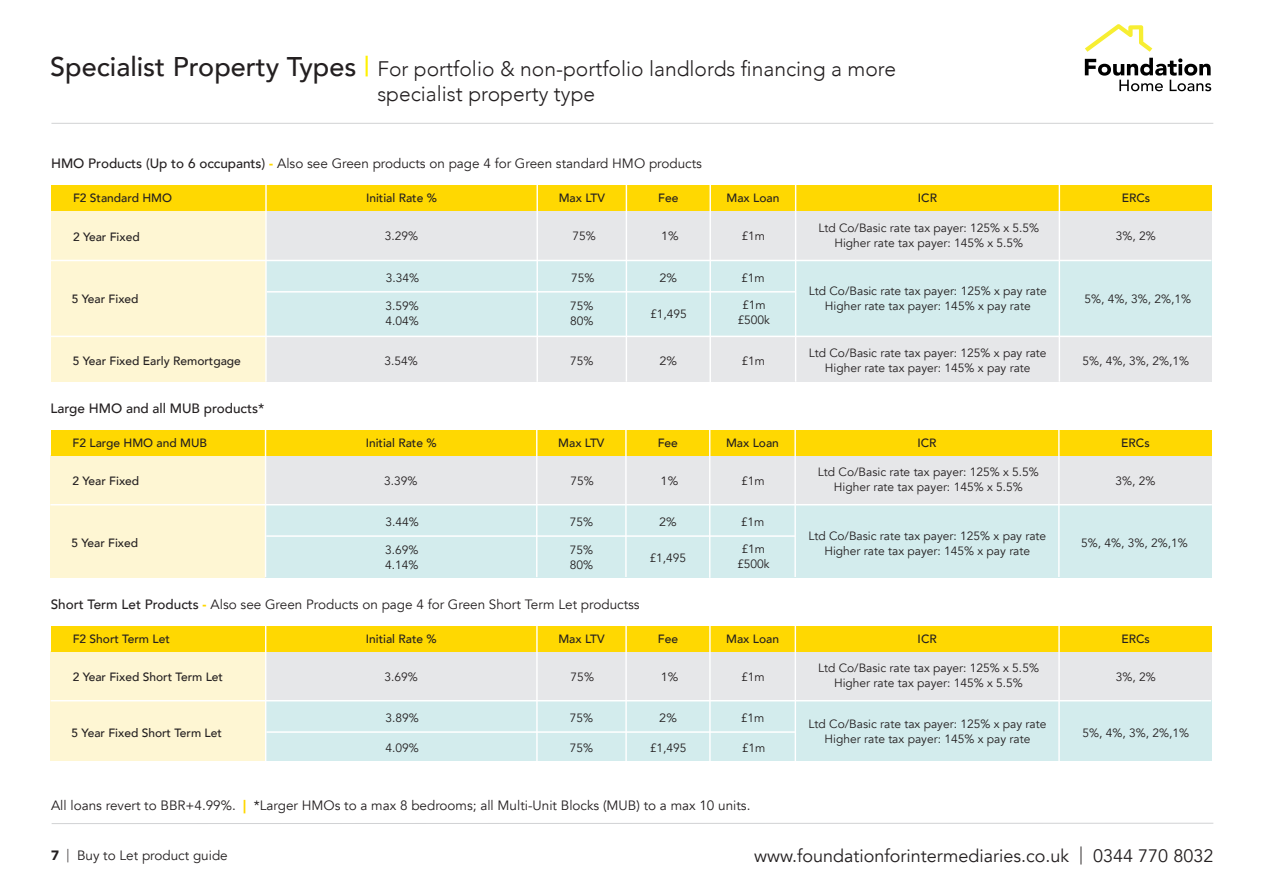
<style>
.page{position:relative;width:1263px;height:893px;background:#fff}
.page>*{position:absolute;margin:0;border:0;box-sizing:border-box;transform-origin:0 0}
.t1{font:300 21px/25.2px "Avenir";color:#231f20}
.t2{font:18px "Avenir";color:#231f20}
.t3{font:13.5px "Avenir";color:#231f20}
.t4{font:500 13.5px "Avenir";color:#231f20}
.t5{font:900 13.5px "Avenir";color:#231f20}
.t6{font:12px/15px "Avenir";color:#231f20;text-align:center}
.t7{font:500 12px "Avenir";color:#231f20}
.t8{font:12px "Avenir";color:#231f20;scale:1.05 1}
.s1{font-weight:500;font-size:27px}
.s2{font-weight:500;font-size:27px;color:#fff101}
.s3{font-weight:500}
.s4{font-weight:900;color:#ffd801}
.s5{font-weight:300}
</style>
<div class="page">
<svg style="left:1085px;top:58px;width:126px;height:33px"></svg>
<svg style="left:1085px;top:24px;width:67px;height:28px"></svg>
<hr style="left:51px;top:123px;width:1162px;height:1px;background:#d1d2d4">
<hr style="left:52px;top:823px;width:1161px;height:1px;background:#d1d2d4">
<div style="left:265px;top:211px;width:946px;height:171px;background:#e6e7e9"></div>
<div style="left:267px;top:260px;width:945px;height:76px;background:#d3eced"></div>
<div style="left:51px;top:211px;width:214px;height:171px;background:#fef6d3"></div>
<div style="left:51px;top:185px;width:1161px;height:26px;background:#ffd801"></div>
<hr style="left:536px;top:183px;width:2px;height:199px;background:#fff">
<hr style="left:626px;top:183px;width:1px;height:199px;background:#fff">
<hr style="left:1059px;top:181px;width:1px;height:201px;background:#fff">
<hr style="left:795px;top:183px;width:1px;height:199px;background:#fff">
<hr style="left:709px;top:183px;width:2px;height:200px;background:#fff">
<hr style="left:265px;top:183px;width:2px;height:199px;background:#fff">
<hr style="left:51px;top:260px;width:1160px;height:1px;background:#fff">
<hr style="left:267px;top:291px;width:529px;height:2px;background:#fff">
<hr style="left:51px;top:336px;width:1160px;height:1px;background:#fff">
<div style="left:265px;top:455px;width:946px;height:123px;background:#e6e7e9"></div>
<div style="left:266px;top:505px;width:945px;height:73px;background:#d3eced"></div>
<div style="left:51px;top:455px;width:214px;height:123px;background:#fef6d3"></div>
<div style="left:51px;top:430px;width:1161px;height:25px;background:#ffd801"></div>
<hr style="left:536px;top:427px;width:1px;height:150px;background:#fff">
<hr style="left:625px;top:427px;width:2px;height:150px;background:#fff">
<hr style="left:1058px;top:426px;width:1px;height:151px;background:#fff">
<hr style="left:794px;top:427px;width:2px;height:150px;background:#fff">
<hr style="left:709px;top:427px;width:1px;height:151px;background:#fff">
<hr style="left:265px;top:427px;width:1px;height:150px;background:#fff">
<hr style="left:50px;top:504px;width:1162px;height:1px;background:#fff">
<hr style="left:266px;top:535px;width:529px;height:2px;background:#fff">
<div style="left:265px;top:651px;width:946px;height:110px;background:#e6e7e9"></div>
<div style="left:266px;top:701px;width:946px;height:60px;background:#d3eced"></div>
<div style="left:51px;top:651px;width:214px;height:110px;background:#fef6d3"></div>
<div style="left:51px;top:626px;width:1161px;height:25px;background:#ffd801"></div>
<hr style="left:536px;top:623px;width:2px;height:141px;background:#fff">
<hr style="left:625px;top:623px;width:2px;height:141px;background:#fff">
<hr style="left:1058px;top:622px;width:2px;height:142px;background:#fff">
<hr style="left:795px;top:623px;width:1px;height:141px;background:#fff">
<hr style="left:709px;top:623px;width:2px;height:142px;background:#fff">
<hr style="left:265px;top:623px;width:1px;height:141px;background:#fff">
<hr style="left:51px;top:700px;width:1160px;height:1px;background:#fff">
<hr style="left:266px;top:731px;width:529px;height:2px;background:#fff">
<h1 class="t1" style="left:377px;top:56px;width:520px;text-indent:-327px"><span class="s1">Specialist Property Types</span> <span class="s2">|</span> For portfolio &amp; non-portfolio landlords financing a more specialist property type</h1>
<p class="t3" style="left:51px;top:155px;width:652px"><span class="s3">HMO Products (Up to 6 occupants)</span> <span class="s4">-</span> Also see Green products on page 4 for Green standard HMO products</p>
<p class="t7" style="left:73px;top:188px;width:101px">F2 Standard HMO</p>
<p class="t7" style="left:366px;top:188px;width:72px">Initial Rate %</p>
<p class="t7" style="left:559px;top:188px;width:48px">Max LTV</p>
<p class="t7" style="left:658px;top:188px;width:22px">Fee</p>
<p class="t7" style="left:726px;top:188px;width:54px">Max Loan</p>
<p class="t7" style="left:918px;top:188px;width:21px">ICR</p>
<p class="t7" style="left:1122px;top:188px;width:30px">ERCs</p>
<p class="t7" style="left:73px;top:226px;width:68px">2 Year Fixed</p>
<p class="t6" style="left:818px;top:221px;width:222px">Ltd Co/Basic rate tax payer: 125% x 5.5%<br>Higher rate tax payer: 145% x 5.5%</p>
<p class="t6" style="left:809px;top:284px;width:239px">Ltd Co/Basic rate tax payer: 125% x pay rate</p>
<p class="t6" style="left:385px;top:229px;width:35px">3.29%</p>
<p class="t6" style="left:572px;top:229px;width:25px">75%</p>
<p class="t8" style="left:661px;top:229px;width:18px">1%</p>
<p class="t6" style="left:741px;top:229px;width:25px">£1m</p>
<p class="t6" style="left:571px;top:270px;width:25px">75%</p>
<p class="t6" style="left:741px;top:270px;width:25px">£1m</p>
<p class="t6" style="left:1116px;top:229px;width:42px">3%, 2%</p>
<p class="t6" style="left:386px;top:271px;width:35px">3.34%</p>
<p class="t8" style="left:660px;top:270px;width:18px">2%</p>
<p class="t7" style="left:72px;top:288px;width:68px">5 Year Fixed</p>
<p class="t6" style="left:1084px;top:292px;width:108px">5%, 4%, 3%, 2%,1%</p>
<p class="t6" style="left:737px;top:297px;width:34px">£1m £500k</p>
<p class="t6" style="left:386px;top:299px;width:35px;text-align:left">3.59%<br>4.04%</p>
<p class="t6" style="left:570px;top:299px;width:25px">75%</p>
<p class="t6" style="left:825px;top:299px;width:207px">Higher rate tax payer: 145% x pay rate</p>
<p class="t6" style="left:570px;top:314px;width:25px">80%</p>
<p class="t6" style="left:650px;top:306px;width:38px">£1,495</p>
<p class="t6" style="left:809px;top:345px;width:239px">Ltd Co/Basic rate tax payer: 125% x pay rate<br>Higher rate tax payer: 145% x pay rate</p>
<p class="t7" style="left:73px;top:351px;width:170px">5 Year Fixed Early Remortgage</p>
<p class="t6" style="left:385px;top:353px;width:35px">3.54%</p>
<p class="t6" style="left:570px;top:353px;width:25px">75%</p>
<p class="t8" style="left:660px;top:354px;width:18px">2%</p>
<p class="t6" style="left:741px;top:353px;width:25px">£1m</p>
<p class="t6" style="left:1082px;top:353px;width:108px">5%, 4%, 3%, 2%,1%</p>
<p class="t4" style="left:51px;top:396px;width:215px">Large HMO and all MUB products*</p>
<p class="t7" style="left:73px;top:432px;width:136px">F2 Large HMO and MUB</p>
<p class="t7" style="left:366px;top:432px;width:72px">Initial Rate %</p>
<p class="t7" style="left:558px;top:432px;width:48px">Max LTV</p>
<p class="t7" style="left:658px;top:432px;width:22px">Fee</p>
<p class="t7" style="left:726px;top:432px;width:54px">Max Loan</p>
<p class="t7" style="left:917px;top:432px;width:21px">ICR</p>
<p class="t7" style="left:1121px;top:432px;width:30px">ERCs</p>
<p class="t7" style="left:73px;top:470px;width:68px">2 Year Fixed</p>
<p class="t6" style="left:818px;top:465px;width:222px">Ltd Co/Basic rate tax payer: 125% x 5.5%<br>Higher rate tax payer: 145% x 5.5%</p>
<p class="t6" style="left:808px;top:528px;width:239px">Ltd Co/Basic rate tax payer: 125% x pay rate</p>
<p class="t6" style="left:384px;top:473px;width:35px">3.39%</p>
<p class="t6" style="left:570px;top:473px;width:25px">75%</p>
<p class="t8" style="left:661px;top:473px;width:18px">1%</p>
<p class="t6" style="left:741px;top:473px;width:25px">£1m</p>
<p class="t6" style="left:570px;top:515px;width:25px">75%</p>
<p class="t6" style="left:741px;top:515px;width:25px">£1m</p>
<p class="t6" style="left:1115px;top:473px;width:42px">3%, 2%</p>
<p class="t6" style="left:385px;top:515px;width:35px">3.44%</p>
<p class="t8" style="left:659px;top:515px;width:18px">2%</p>
<p class="t7" style="left:71px;top:533px;width:68px">5 Year Fixed</p>
<p class="t6" style="left:1081px;top:536px;width:108px">5%, 4%, 3%, 2%,1%</p>
<p class="t6" style="left:737px;top:542px;width:34px">£1m £500k</p>
<p class="t6" style="left:385px;top:543px;width:35px;text-align:left">3.69%<br>4.14%</p>
<p class="t3" style="left:51px;top:596px;width:590px"><span class="s3">Short Term Let Products</span> <span class="s4">-</span> Also see Green Products on page 4 for Green Short Term Let productss</p>
<p class="t7" style="left:73px;top:628px;width:99px">F2 Short Term Let</p>
<p class="t7" style="left:366px;top:628px;width:72px">Initial Rate %</p>
<p class="t7" style="left:558px;top:628px;width:48px">Max LTV</p>
<p class="t7" style="left:658px;top:628px;width:22px">Fee</p>
<p class="t7" style="left:726px;top:628px;width:54px">Max Loan</p>
<p class="t7" style="left:918px;top:628px;width:21px">ICR</p>
<p class="t7" style="left:1121px;top:628px;width:30px">ERCs</p>
<p class="t7" style="left:73px;top:666px;width:152px">2 Year Fixed Short Term Let</p>
<p class="t6" style="left:570px;top:543px;width:25px">75%</p>
<p class="t6" style="left:824px;top:543px;width:207px">Higher rate tax payer: 145% x pay rate</p>
<p class="t6" style="left:570px;top:558px;width:25px">80%</p>
<p class="t6" style="left:650px;top:550px;width:38px">£1,495</p>
<p class="t6" style="left:818px;top:661px;width:222px">Ltd Co/Basic rate tax payer: 125% x 5.5%<br>Higher rate tax payer: 145% x 5.5%</p>
<p class="t6" style="left:808px;top:716px;width:239px">Ltd Co/Basic rate tax payer: 125% x pay rate<br>Higher rate tax payer: 145% x pay rate</p>
<p class="t6" style="left:384px;top:669px;width:35px">3.69%</p>
<p class="t6" style="left:571px;top:669px;width:25px">75%</p>
<p class="t8" style="left:661px;top:669px;width:18px">1%</p>
<p class="t6" style="left:741px;top:669px;width:25px">£1m</p>
<p class="t6" style="left:570px;top:711px;width:25px">75%</p>
<p class="t6" style="left:741px;top:711px;width:25px">£1m</p>
<p class="t6" style="left:1116px;top:669px;width:42px">3%, 2%</p>
<p class="t6" style="left:385px;top:711px;width:35px">3.89%</p>
<p class="t8" style="left:659px;top:711px;width:18px">2%</p>
<p class="t6" style="left:1082px;top:725px;width:108px">5%, 4%, 3%, 2%,1%</p>
<p class="t7" style="left:72px;top:722px;width:152px">5 Year Fixed Short Term Let</p>
<p class="t6" style="left:385px;top:741px;width:35px">4.09%</p>
<p class="t6" style="left:570px;top:741px;width:25px">75%</p>
<p class="t6" style="left:650px;top:741px;width:38px">£1,495</p>
<p class="t6" style="left:742px;top:741px;width:25px">£1m</p>
<p class="t3" style="left:51px;top:797px;width:701px">All loans revert to BBR+4.99%. <span class="s4">|</span> *Larger HMOs to a max 8 bedrooms; all Multi-Unit Blocks (MUB) to a max 10 units.</p>
<p class="t5" style="left:51px;top:844px;width:9px">7</p>
<h2 class="t2" style="left:754px;top:845px;width:461px">www.foundationforintermediaries.co.uk <span class="s5">|</span> 0344 770 8032</h2>
<p class="t3" style="left:67px;top:848px;width:163px"><span class="s5">|</span> Buy to Let product guide</p>
</div>
